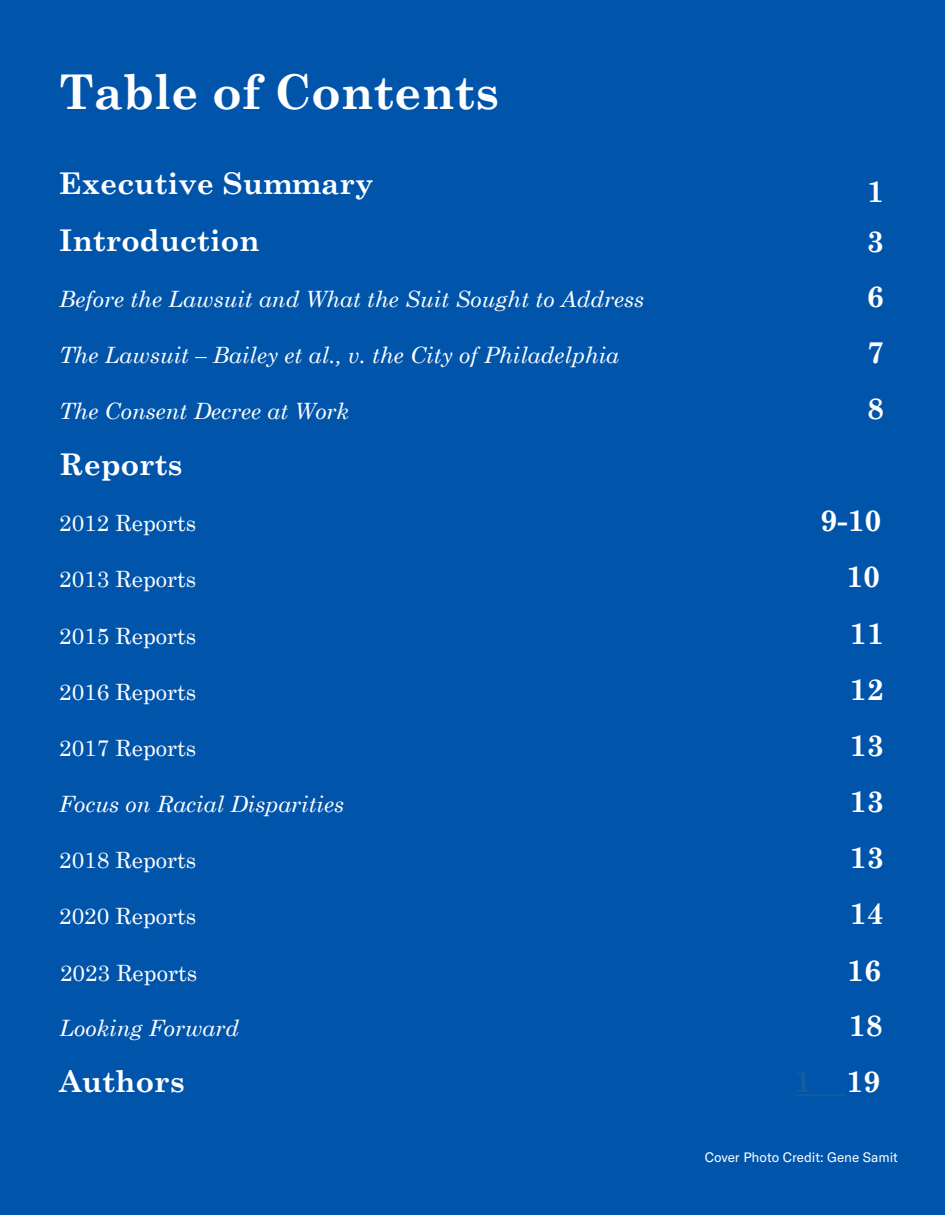
<style>
.page{position:relative;width:945px;height:1215px;background:#0055ab}
.page>*{position:absolute;margin:0;border:0;box-sizing:border-box;transform-origin:0 0}
.t1{font:700 48px "Century Schoolbook";color:#fff}
.t2{font:700 30px "Century Schoolbook";color:#fff}
.t3{font:italic 22.5px "Century Schoolbook";color:#fff}
.t4{font:22.5px "Century Schoolbook";color:#fff}
.t5{font:13.5px "GT America";color:#fff}
.s1{color:#175d9e}
</style>
<div class="page">
<hr style="left:794px;top:1094px;width:52px;height:2px;background:#175d9e">
<p class="t1" style="left:59px;top:55px;width:441px">Table of Contents</p>
<p class="t2" style="left:59px;top:160px;width:316px">Executive Summary</p>
<p class="t2" style="left:59px;top:216px;width:202px">Introduction</p>
<p class="t3" style="left:59px;top:282px;width:586px">Before the Lawsuit and What the Suit Sought to Address</p>
<p class="t2" style="left:867px;top:273px;width:19px">6</p>
<p class="t3" style="left:59px;top:338px;width:561px">The Lawsuit – Bailey et al., v. the City of Philadelphia</p>
<p class="t3" style="left:59px;top:394px;width:291px">The Consent Decree at Work</p>
<p class="t2" style="left:867px;top:385px;width:19px">8</p>
<p class="t2" style="left:59px;top:441px;width:125px">Reports</p>
<p class="t4" style="left:59px;top:504px;width:139px">2012 Reports</p>
<p class="t2" style="left:820px;top:497px;width:63px">9-10</p>
<p class="t4" style="left:59px;top:560px;width:139px">2013 Reports</p>
<p class="t2" style="left:846px;top:553px;width:36px">10</p>
<p class="t4" style="left:59px;top:617px;width:139px">2015 Reports</p>
<p class="t2" style="left:850px;top:610px;width:36px">11</p>
<p class="t4" style="left:59px;top:673px;width:139px">2016 Reports</p>
<p class="t2" style="left:850px;top:666px;width:36px">12</p>
<p class="t4" style="left:59px;top:729px;width:139px">2017 Reports</p>
<p class="t2" style="left:850px;top:722px;width:36px">13</p>
<p class="t2" style="left:867px;top:168px;width:19px">1</p>
<p class="t2" style="left:867px;top:218px;width:19px">3</p>
<p class="t2" style="left:867px;top:329px;width:19px">7</p>
<p class="t3" style="left:59px;top:787px;width:286px">Focus on Racial Disparities</p>
<p class="t2" style="left:850px;top:778px;width:36px">13</p>
<p class="t4" style="left:59px;top:841px;width:139px">2018 Reports</p>
<p class="t2" style="left:850px;top:834px;width:36px">13</p>
<p class="t4" style="left:59px;top:897px;width:139px">2020 Reports</p>
<p class="t2" style="left:850px;top:890px;width:36px">14</p>
<p class="t4" style="left:60px;top:954px;width:139px">2023 Reports</p>
<p class="t2" style="left:847px;top:946px;width:36px">16</p>
<p class="t3" style="left:59px;top:1011px;width:181px">Looking Forward</p>
<p class="t2" style="left:848px;top:1002px;width:36px">18</p>
<p class="t2" style="left:59px;top:1058px;width:127px">Authors</p>
<p class="t2" style="left:794px;top:1058px;width:88px"><span class="s1">1</span> 19</p>
<p class="t5" style="left:705px;top:1149px;width:195px">Cover Photo Credit: Gene Samit</p>
</div>
